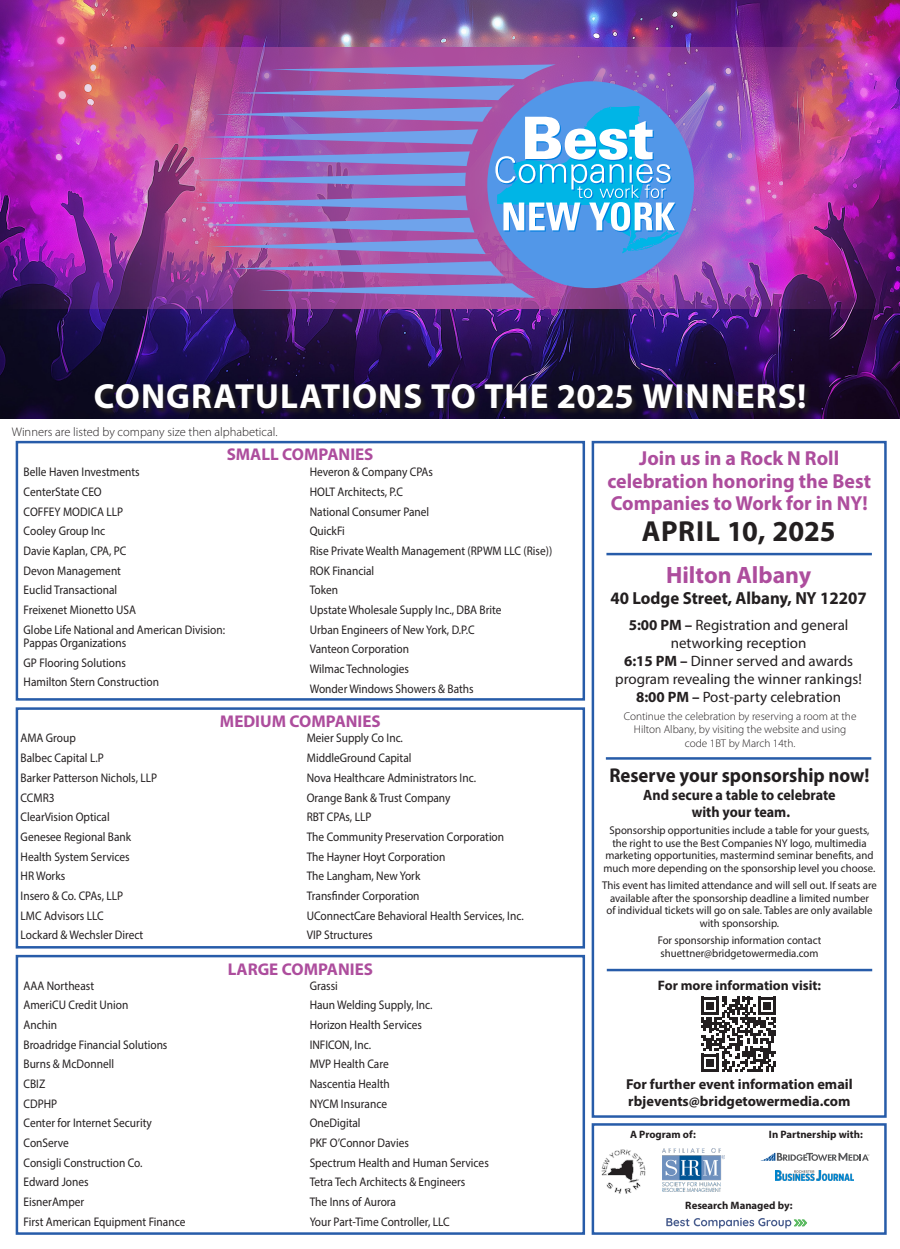
<style>
.page{position:relative;width:900px;height:1249px;background:#fff}
.page>*{position:absolute;margin:0;border:0;box-sizing:border-box;transform-origin:0 0}
.t1{font:700 35px "Myriad Pro";letter-spacing:.03em;color:#fff}
.t2{font:700 29.12px "Myriad Pro";letter-spacing:.015em;color:#231f20}
.t3{font:700 23.75px "Myriad Pro";color:#ad4d9d}
.t4{font:700 20.25px/22.5px "Myriad Pro";color:#ad4d9d;text-align:center}
.t5{font:700 20px "Myriad Pro";color:#231f20;scale:.94 1}
.t6{font:700 17.5px "Myriad Pro";color:#231f20;scale:.96 1}
.t7{font:700 17px "Myriad Pro";color:#ad4d9d}
.t8{font:15px/18px "Myriad Pro";color:#231f20;text-align:center}
.t9{font:700 15px/16.2px "Myriad Pro";color:#231f20;text-align:center;scale:.94 1}
.t10{font:700 14.38px/17.2px "Myriad Pro";color:#231f20}
.t11{font:700 13.75px "Myriad Pro";color:#231f20}
.t12{font:12.5px/13.1px "Myriad Pro";color:#231f20;scale:.91 1}
.t13{font:300 12.5px "Myriad Pro";color:#231f20}
.t14{font:11.25px/12.5px "Myriad Pro";color:#231f20;text-align:center;scale:.96 1}
.t15{font:300 11.25px/13.5px "Myriad Pro";color:#231f20;text-align:center}
.t16{font:700 10.75px "Myriad Pro";color:#231f20}
.s1{font-weight:700}
</style>
<div class="page">
<div style="left:592px;top:1123px;width:295px;height:112px;border:2px solid #275ca9"></div>
<img style="left:0;top:0;width:900px;height:419px">
<svg style="left:94px;top:384px;width:718px;height:32px;background:#161028"></svg>
<div style="left:592px;top:441px;width:295px;height:677px;border:2px solid #275ca9"></div>
<img style="left:662px;top:1148px;width:62px;height:44px">
<img style="left:602px;top:1149px;width:44px;height:45px">
<svg style="left:760px;top:1153px;width:109px;height:8px"></svg>
<img style="left:776px;top:1170px;width:78px;height:11px">
<svg style="left:666px;top:1218px;width:141px;height:10px"></svg>
<hr style="left:606px;top:553px;width:266px;height:2px;background:#275ca9">
<hr style="left:606px;top:757px;width:265px;height:3px;background:#275ca9">
<hr style="left:607px;top:969px;width:265px;height:2px;background:#275ca9">
<div style="left:16px;top:441px;width:569px;height:260px;border:2px solid #275ca9"></div>
<div style="left:16px;top:707px;width:569px;height:241px;border:2px solid #275ca9"></div>
<div style="left:16px;top:955px;width:569px;height:280px;border:2px solid #275ca9"></div>
<img style="left:0;top:48px;width:450px;height:261px">
<img style="left:450px;top:48px;width:450px;height:261px">
<div style="left:487px;top:81px;width:207px;height:207px;background:#5297e8;border-radius:50%"></div>
<svg style="left:234px;top:85px;width:281px;height:15px;background:#8a75c2"></svg>
<svg style="left:271px;top:64px;width:285px;height:15px;background:#8c75c0"></svg>
<svg style="left:259px;top:283px;width:276px;height:15px;background:#8670bb"></svg>
<svg style="left:230px;top:261px;width:274px;height:15px;background:#8d75bf"></svg>
<svg style="left:193px;top:106px;width:485px;height:148px"></svg>
<svg style="left:701px;top:997px;width:75px;height:75px"></svg>
<p class="t1" style="left:94px;top:374px;width:714px">CONGRATULATIONS TO THE 2025 WINNERS!</p>
<p class="t13" style="left:12px;top:424px;width:267px">Winners are listed by company size then alphabetical.</p>
<p class="t7" style="left:227px;top:443px;width:148px">SMALL COMPANIES</p>
<p class="t12" style="left:24px;top:465px;width:129px">Belle Haven Investments</p>
<p class="t12" style="left:24px;top:485px;width:87px">CenterState CEO</p>
<p class="t12" style="left:24px;top:505px;width:111px">COFFEY MODICA LLP</p>
<p class="t12" style="left:24px;top:524px;width:91px">Cooley Group Inc</p>
<p class="t12" style="left:24px;top:544px;width:114px">Davie Kaplan, CPA, PC</p>
<p class="t12" style="left:24px;top:564px;width:109px">Devon Management</p>
<p class="t12" style="left:24px;top:583px;width:104px">Euclid Transactional</p>
<p class="t12" style="left:24px;top:603px;width:125px">Freixenet Mionetto USA</p>
<p class="t12" style="left:24px;top:623px;width:223px">Globe Life National and American Division:<br>Pappas Organizations</p>
<p class="t12" style="left:24px;top:655px;width:114px">GP Flooring Solutions</p>
<p class="t12" style="left:24px;top:675px;width:150px">Hamilton Stern Construction</p>
<p class="t12" style="left:310px;top:465px;width:137px">Heveron &amp; Company CPAs</p>
<p class="t12" style="left:310px;top:485px;width:104px">HOLT Architects, P.C</p>
<p class="t12" style="left:310px;top:505px;width:133px">National Consumer Panel</p>
<p class="t12" style="left:310px;top:524px;width:40px">QuickFi</p>
<p class="t12" style="left:310px;top:544px;width:268px">Rise Private Wealth Management (RPWM LLC (Rise))</p>
<p class="t12" style="left:310px;top:564px;width:72px">ROK Financial</p>
<p class="t12" style="left:310px;top:583px;width:33px">Token</p>
<p class="t12" style="left:310px;top:603px;width:212px">Upstate Wholesale Supply Inc., DBA Brite</p>
<p class="t12" style="left:310px;top:623px;width:183px">Urban Engineers of New York, D.P.C</p>
<p class="t12" style="left:310px;top:642px;width:111px">Vanteon Corporation</p>
<p class="t12" style="left:310px;top:662px;width:111px">Wilmac Technologies</p>
<p class="t12" style="left:310px;top:682px;width:182px">Wonder Windows Showers &amp; Baths</p>
<p class="t12" style="left:21px;top:731px;width:62px">AMA Group</p>
<p class="t12" style="left:21px;top:751px;width:93px">Balbec Capital L.P</p>
<p class="t12" style="left:21px;top:771px;width:152px">Barker Patterson Nichols, LLP</p>
<p class="t12" style="left:21px;top:790px;width:39px">CCMR3</p>
<p class="t12" style="left:21px;top:810px;width:99px">ClearVision Optical</p>
<p class="t12" style="left:21px;top:830px;width:123px">Genesee Regional Bank</p>
<p class="t12" style="left:21px;top:849px;width:121px">Health System Services</p>
<p class="t12" style="left:21px;top:869px;width:51px">HR Works</p>
<p class="t12" style="left:21px;top:889px;width:114px">Insero &amp; Co. CPAs, LLP</p>
<p class="t12" style="left:21px;top:908px;width:93px">LMC Advisors LLC</p>
<p class="t12" style="left:21px;top:928px;width:136px">Lockard &amp; Wechsler Direct</p>
<p class="t12" style="left:24px;top:978px;width:79px">AAA Northeast</p>
<p class="t12" style="left:24px;top:998px;width:117px">AmeriCU Credit Union</p>
<p class="t12" style="left:24px;top:1018px;width:38px">Anchin</p>
<p class="t12" style="left:24px;top:1037px;width:160px">Broadridge Financial Solutions</p>
<p class="t12" style="left:24px;top:1057px;width:101px">Burns &amp; McDonnell</p>
<p class="t12" style="left:24px;top:1077px;width:25px">CBIZ</p>
<p class="t12" style="left:24px;top:1096px;width:39px">CDPHP</p>
<p class="t12" style="left:24px;top:1116px;width:143px">Center for Internet Security</p>
<p class="t12" style="left:24px;top:1136px;width:51px">ConServe</p>
<p class="t12" style="left:24px;top:1156px;width:132px">Consigli Construction Co.</p>
<p class="t12" style="left:24px;top:1175px;width:73px">Edward Jones</p>
<p class="t12" style="left:24px;top:1195px;width:68px">EisnerAmper</p>
<p class="t12" style="left:24px;top:1215px;width:179px">First American Equipment Finance</p>
<p class="t7" style="left:220px;top:710px;width:162px">MEDIUM COMPANIES</p>
<p class="t12" style="left:307px;top:731px;width:107px">Meier Supply Co Inc.</p>
<p class="t12" style="left:307px;top:751px;width:117px">MiddleGround Capital</p>
<p class="t12" style="left:307px;top:771px;width:188px">Nova Healthcare Administrators Inc.</p>
<p class="t12" style="left:307px;top:790px;width:160px">Orange Bank &amp; Trust Company</p>
<p class="t12" style="left:307px;top:810px;width:73px">RBT CPAs, LLP</p>
<p class="t12" style="left:307px;top:830px;width:219px">The Community Preservation Corporation</p>
<p class="t12" style="left:307px;top:849px;width:154px">The Hayner Hoyt Corporation</p>
<p class="t12" style="left:307px;top:869px;width:126px">The Langham, New York</p>
<p class="t12" style="left:307px;top:889px;width:126px">Transfinder Corporation</p>
<p class="t12" style="left:307px;top:908px;width:240px">UConnectCare Behavioral Health Services, Inc.</p>
<p class="t12" style="left:307px;top:928px;width:74px">VIP Structures</p>
<p class="t7" style="left:228px;top:958px;width:147px">LARGE COMPANIES</p>
<p class="t12" style="left:310px;top:978px;width:32px">Grassi</p>
<p class="t12" style="left:310px;top:998px;width:137px">Haun Welding Supply, Inc.</p>
<p class="t12" style="left:310px;top:1018px;width:125px">Horizon Health Services</p>
<p class="t12" style="left:310px;top:1037px;width:69px">INFICON, Inc.</p>
<p class="t12" style="left:310px;top:1057px;width:88px">MVP Health Care</p>
<p class="t12" style="left:310px;top:1077px;width:90px">Nascentia Health</p>
<p class="t12" style="left:310px;top:1096px;width:87px">NYCM Insurance</p>
<p class="t12" style="left:310px;top:1116px;width:58px">OneDigital</p>
<p class="t12" style="left:310px;top:1136px;width:111px">PKF O’Connor Davies</p>
<p class="t12" style="left:310px;top:1156px;width:198px">Spectrum Health and Human Services</p>
<p class="t12" style="left:310px;top:1175px;width:173px">Tetra Tech Architects &amp; Engineers</p>
<p class="t12" style="left:310px;top:1195px;width:96px">The Inns of Aurora</p>
<p class="t12" style="left:310px;top:1215px;width:155px">Your Part-Time Controller, LLC</p>
<p class="t4" style="left:607px;top:447px;width:265px">Join us in a Rock N Roll celebration honoring the Best<br>Companies to Work for in NY!</p>
<p class="t2" style="left:642px;top:513px;width:196px">APRIL 10, 2025</p>
<p class="t3" style="left:666px;top:559px;width:147px">Hilton Albany</p>
<p class="t6" style="left:610px;top:587px;width:269px">40 Lodge Street, Albany, NY 12207</p>
<p class="t8" style="left:629px;top:615px;width:221px"><span class="s1">5:00 PM –</span> Registration and general networking reception</p>
<p class="t8" style="left:615px;top:651px;width:248px"><span class="s1">6:15 PM –</span> Dinner served and awards program revealing the winner rankings!</p>
<p class="t8" style="left:636px;top:687px;width:207px"><span class="s1">8:00 PM –</span> Post-party celebration</p>
<p class="t15" style="left:624px;top:709px;width:234px">Continue the celebration by reserving a room at the<br>Hilton Albany, by visiting the website and using code 1BT by March 14th.</p>
<p class="t5" style="left:609px;top:762px;width:278px">Reserve your sponsorship now!</p>
<p class="t9" style="left:643px;top:787px;width:206px">And secure a table to celebrate with your team.</p>
<p class="t14" style="left:604px;top:824px;width:285px">Sponsorship opportunities include a table for your guests, the right to use the Best Companies NY logo, multimedia marketing opportunities, mastermind seminar benefits, and much more depending on the sponsorship level you choose.</p>
<p class="t14" style="left:602px;top:879px;width:288px">This event has limited attendance and will sell out. If seats are available after the sponsorship deadline a limited number<br>of individual tickets will go on sale. Tables are only available with sponsorship.</p>
<p class="t14" style="left:658px;top:934px;width:172px;text-align:left">For sponsorship information contact shuettner@bridgetowermedia.com</p>
<p class="t11" style="left:658px;top:976px;width:165px">For more information visit:</p>
<p class="t10" style="left:626px;top:1075px;width:228px">For further event information email rbjevents@bridgetowermedia.com</p>
<p class="t16" style="left:630px;top:1127px;width:67px">A Program of:</p>
<p class="t16" style="left:769px;top:1127px;width:95px">In Partnership with:</p>
<p class="t16" style="left:685px;top:1198px;width:109px">Research Managed by:</p>
</div>
